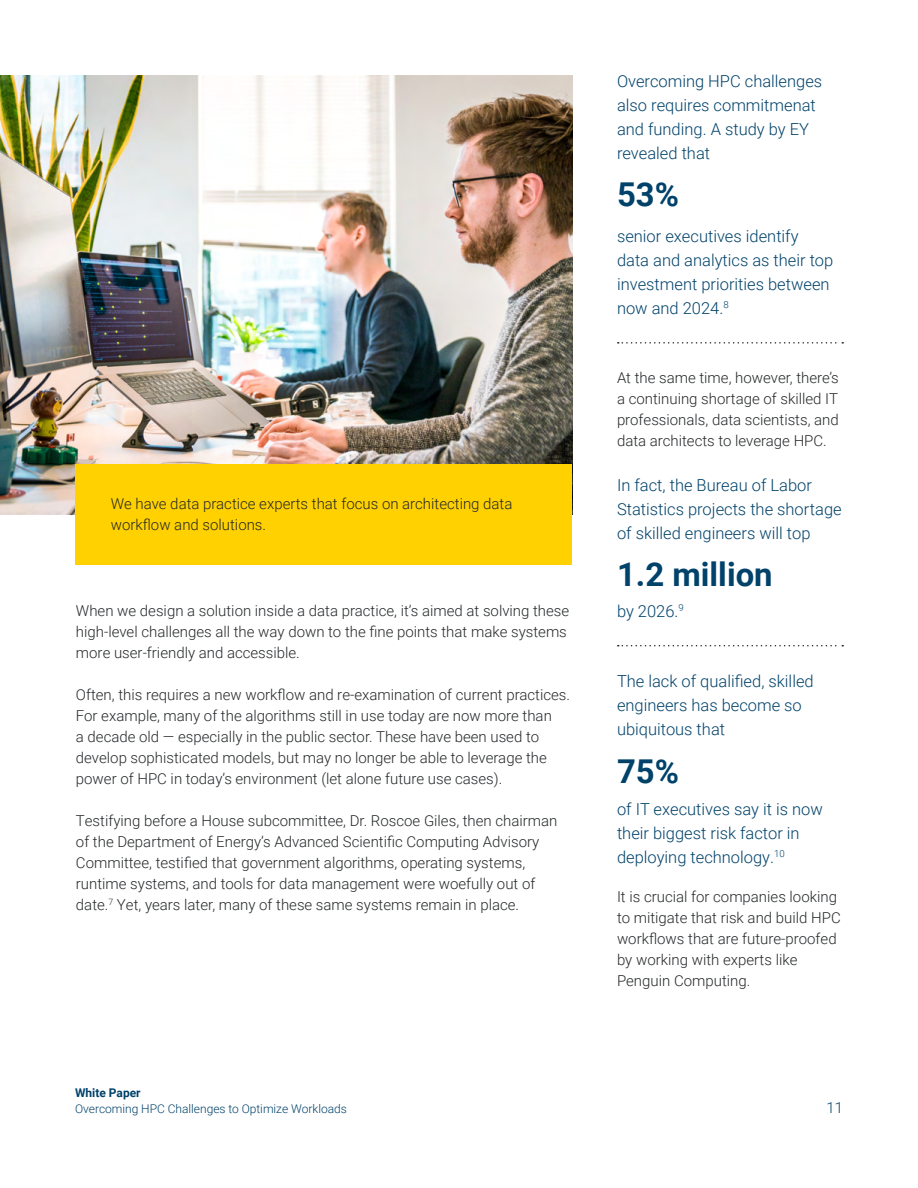
<style>
.page{position:relative;width:918px;height:1188px;background:#fff}
.page>*{position:absolute;margin:0;border:0;box-sizing:border-box;transform-origin:0 0}
.t1{font:700 32.85px "Roboto";color:#01426a}
.t2{font:300 16.5px/24px "Roboto";color:#01426a}
.t3{font:300 15px/21px "Roboto";color:#25282a}
.t4{font:300 15px "Roboto";color:#01426a}
.t5{font:300 12px "Roboto";color:#01426a}
.t6{font:700 12px "Roboto";color:#01426a}
</style>
<div class="page">
<img style="left:0;top:75px;width:572px;height:439px">
<svg style="left:618px;top:342px;width:225px;height:2px"></svg>
<svg style="left:618px;top:645px;width:225px;height:1px"></svg>
<div style="left:76px;top:464px;width:496px;height:100px;background:#ffd100"></div>
<p class="t2" style="left:617px;top:69px;width:207px">Overcoming HPC challenges also requires commitmenat and funding. A study by EY revealed that</p>
<h1 class="t1" style="left:617px;top:171px;width:63px">53%</h1>
<p class="t3" style="left:111px;top:493px;width:403px">We have data practice experts that focus on architecting data workflow and solutions.</p>
<p class="t3" style="left:76px;top:599px;width:495px">When we design a solution inside a data practice, it’s aimed at solving these high-level challenges all the way down to the fine points that make systems more user-friendly and accessible.</p>
<p class="t3" style="left:76px;top:683px;width:496px">Often, this requires a new workflow and re-examination of current practices.<br>For example, many of the algorithms still in use today are now more than<br>a decade old — especially in the public sector. These have been used to develop sophisticated models, but may no longer be able to leverage the power of HPC in today’s environment (let alone future use cases).</p>
<p class="t3" style="left:76px;top:809px;width:483px">Testifying before a House subcommittee, Dr. Roscoe Giles, then chairman of the Department of Energy’s Advanced Scientific Computing Advisory Committee, testified that government algorithms, operating systems, runtime systems, and tools for data management were woefully out of date.<sup>7</sup> Yet, years later, many of these same systems remain in place.</p>
<p class="t2" style="left:617px;top:223px;width:218px">senior executives identify data and analytics as their top investment priorities between now and 2024.<sup>8</sup></p>
<p class="t3" style="left:617px;top:367px;width:223px;text-align:justify">At the same time, however, there’s a continuing shortage of skilled IT professionals, data scientists, and data architects to leverage HPC.</p>
<p class="t2" style="left:617px;top:473px;width:226px">In fact, the Bureau of Labor<br>Statistics projects the shortage of skilled engineers will top</p>
<h1 class="t1" style="left:617px;top:551px;width:157px">1.2 million</h1>
<p class="t2" style="left:617px;top:598px;width:68px">by 2026.<sup>9</sup></p>
<p class="t2" style="left:617px;top:669px;width:198px">The lack of qualified, skilled engineers has become so ubiquitous that</p>
<h1 class="t1" style="left:617px;top:749px;width:63px">75%</h1>
<p class="t2" style="left:617px;top:796px;width:207px">of IT executives say it is now their biggest risk factor in deploying technology.<sup>10</sup></p>
<p class="t3" style="left:617px;top:886px;width:225px">It is crucial for companies looking to mitigate that risk and build HPC workflows that are future-proofed by working with experts like<br>Penguin Computing.</p>
<p class="t6" style="left:75px;top:1084px;width:67px">White Paper</p>
<p class="t5" style="left:75px;top:1100px;width:273px">Overcoming HPC Challenges to Optimize Workloads</p>
<p class="t4" style="left:826px;top:1097px;width:18px">11</p>
</div>
